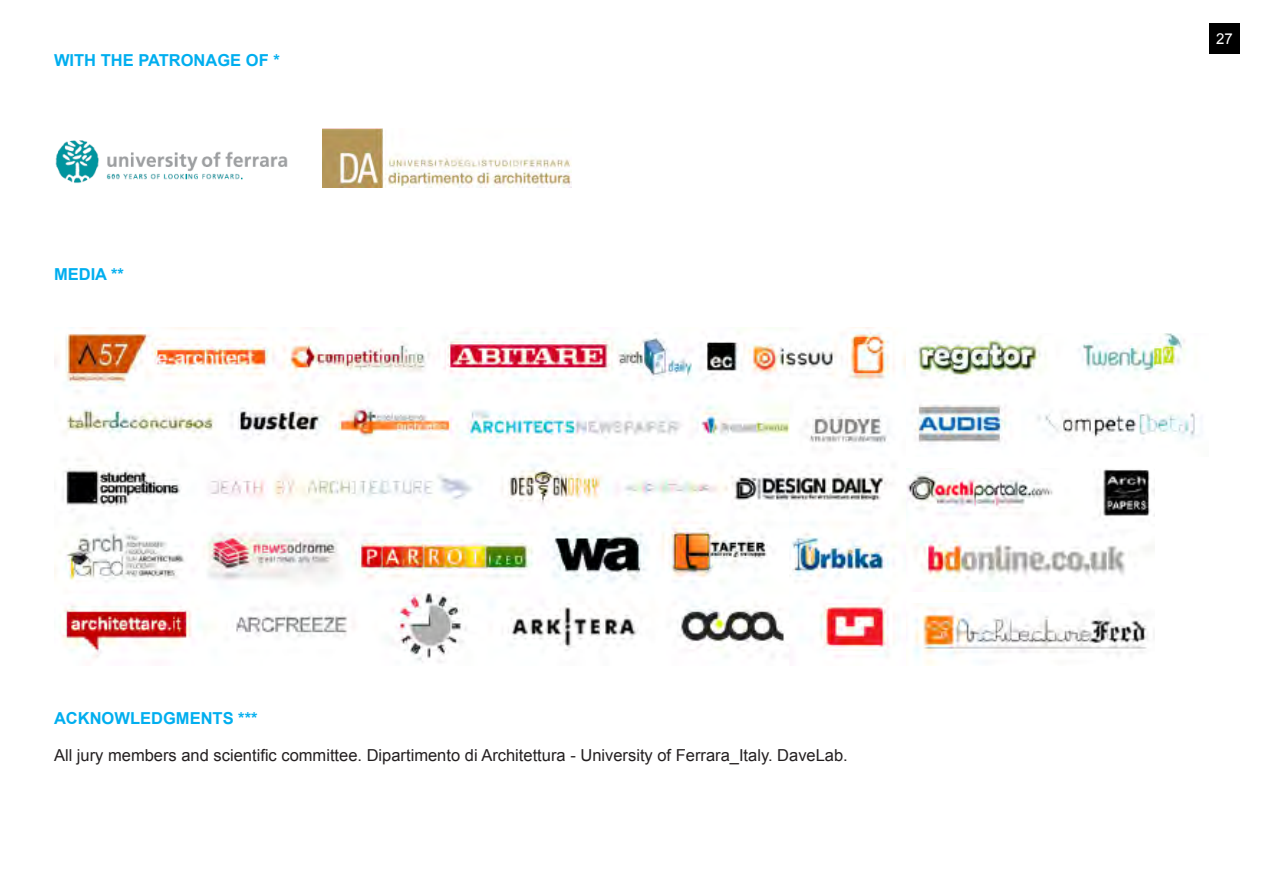
<style>
.page{position:relative;width:1263px;height:893px;background:#fff}
.page>*{position:absolute;margin:0;border:0;box-sizing:border-box;transform-origin:0 0}
.t1{font:16.5px "Arial";color:#231f20}
.t2{font:700 16.5px "Arial";color:#00aeef}
.t3{font:15px "Arial";color:#fff}
</style>
<div class="page">
<img style="left:55px;top:140px;width:233px;height:43px">
<img style="left:54px;top:328px;width:853px;height:335px">
<img style="left:914px;top:333px;width:285px;height:110px">
<img style="left:907px;top:468px;width:248px;height:118px">
<img style="left:914px;top:607px;width:234px;height:58px">
<img style="left:323px;top:128px;width:249px;height:60px">
<div style="left:1209px;top:24px;width:31px;height:30px;background:#000"></div>
<p class="t2" style="left:54px;top:50px;width:227px">WITH THE PATRONAGE OF *</p>
<p class="t2" style="left:54px;top:263px;width:71px">MEDIA **</p>
<p class="t2" style="left:54px;top:707px;width:205px">ACKNOWLEDGMENTS ***</p>
<p class="t1" style="left:54px;top:745px;width:795px">All jury members and scientific committee. Dipartimento di Architettura - University of Ferrara_Italy. DaveLab.</p>
<p class="t3" style="left:1216px;top:29px;width:18px">27</p>
</div>
